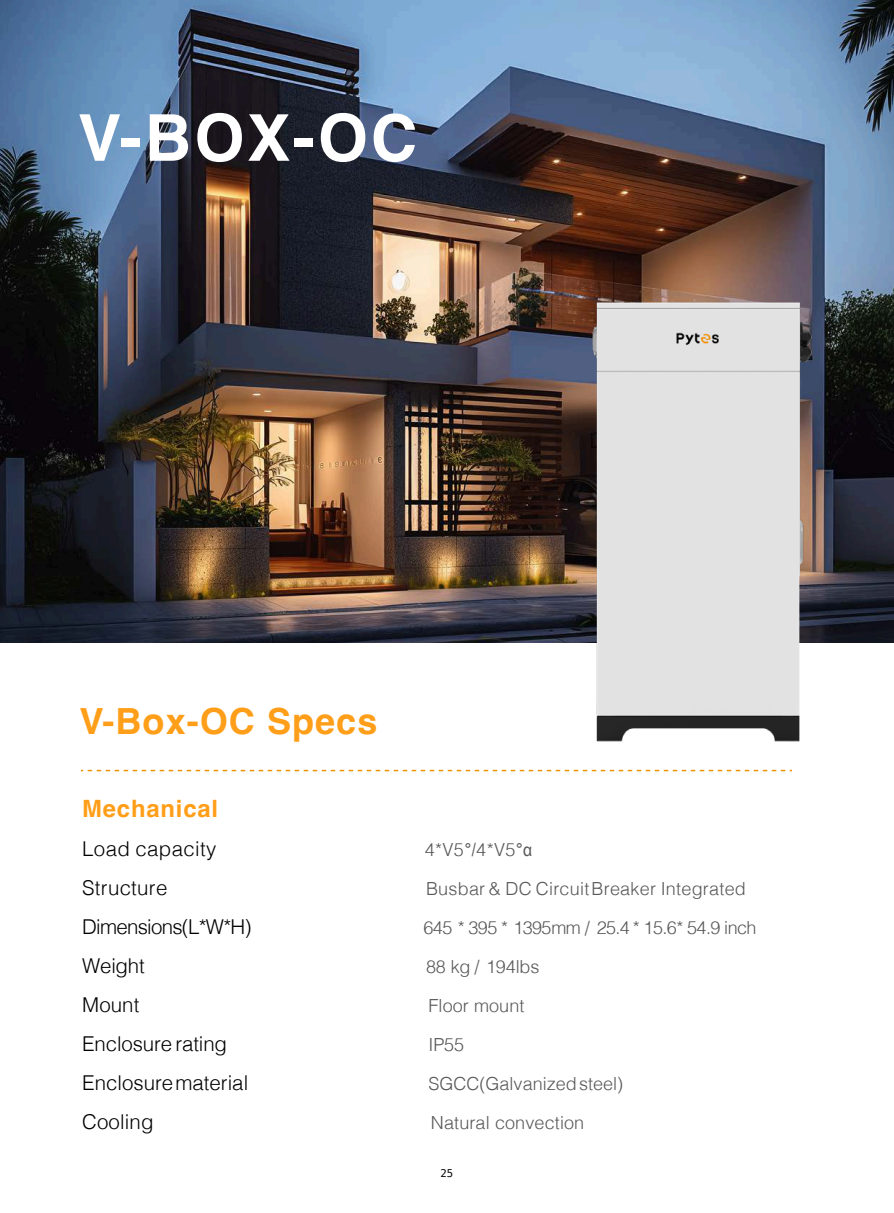
<style>
.page{position:relative;width:894px;height:1213px;background:#fff}
.page>*{position:absolute;margin:0;border:0;box-sizing:border-box;transform-origin:0 0}
.t1{font:700 64.5px "Helvetica";color:#fff}
.t2{font:700 36px "Helvetica";letter-spacing:.03em;color:#ff9e18}
.t3{font:700 23.85px "Helvetica";letter-spacing:.035em;color:#ff9e18}
.t4{font:300 20.4px "Helvetica";color:#000}
.t5{font:300 20.4px "Helvetica";letter-spacing:-.035em;color:#000}
.t6{font:300 20.4px "Helvetica";letter-spacing:.02em;color:#000}
.t7{font:300 18px "Helvetica";letter-spacing:.005em;color:#595757}
.t8{font:300 18px "Helvetica";letter-spacing:-.035em;color:#595757}
.t9{font:10.65px "Menlo";color:#000}
.s1{font-family:"Arial Narrow";font-weight:400}
</style>
<div class="page">
<img style="left:0;top:0;width:893px;height:642px">
<svg style="left:81px;top:769px;width:710px;height:2px"></svg>
<img style="left:584px;top:282px;width:228px;height:460px">
<h1 class="t1" style="left:78px;top:112px;width:341px">V-BOX-OC</h1>
<h2 class="t2" style="left:79px;top:707px;width:299px">V-Box-OC Specs</h2>
<h3 class="t3" style="left:82px;top:799px;width:137px">Mechanical</h3>
<p class="t6" style="left:82px;top:841px;width:136px">Load capacity</p>
<p class="t7" style="left:425px;top:843px;width:109px">4*V5<span class="s1">°/</span>4*V5<span class="s1">°α</span></p>
<p class="t4" style="left:82px;top:880px;width:87px">Structure</p>
<p class="t7" style="left:426px;top:882px;width:321px">Busbar &amp; DC Circuit Breaker Integrated</p>
<p class="t5" style="left:82px;top:919px;width:171px">Dimensions(L*W*H)</p>
<p class="t8" style="left:423px;top:921px;width:334px">645 * 395 * 1395 mm / 25.4 * 15.6 * 54.9 inch</p>
<p class="t4" style="left:82px;top:958px;width:64px">Weight</p>
<p class="t7" style="left:426px;top:960px;width:115px">88 kg / 194 lbs</p>
<p class="t4" style="left:82px;top:997px;width:59px">Mount</p>
<p class="t7" style="left:428px;top:999px;width:97px">Floor mount</p>
<p class="t4" style="left:82px;top:1036px;width:146px">Enclosure rating</p>
<p class="t7" style="left:428px;top:1038px;width:37px">IP55</p>
<p class="t4" style="left:82px;top:1075px;width:167px">Enclosure material</p>
<p class="t7" style="left:428px;top:1077px;width:196px">SGCC(Galvanized steel)</p>
<p class="t4" style="left:82px;top:1114px;width:73px">Cooling</p>
<p class="t7" style="left:431px;top:1116px;width:155px">Natural convection</p>
<p class="t9" style="left:440px;top:1168px;width:14px">25</p>
</div>
